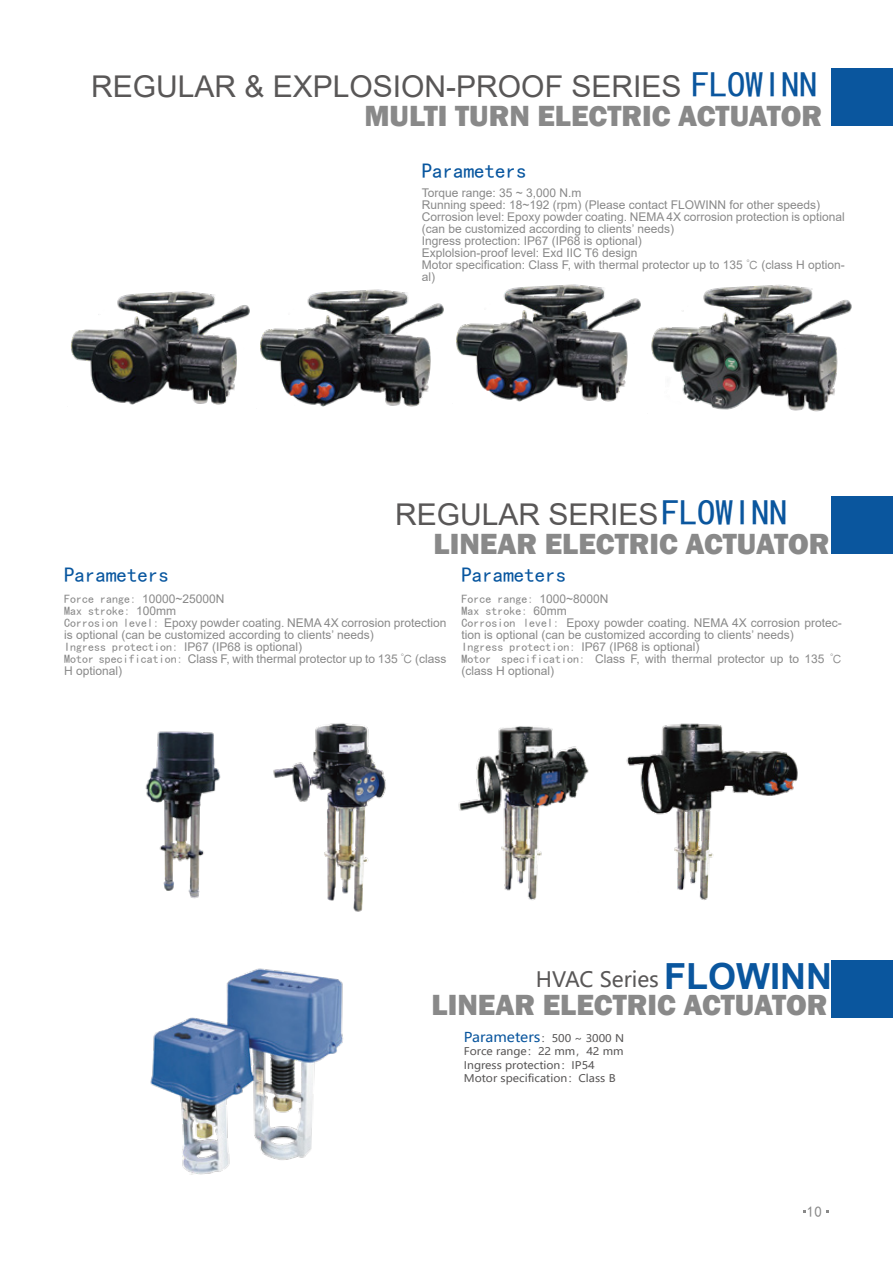
<style>
.page{position:relative;width:893px;height:1263px;background:#fff}
.page>*{position:absolute;margin:0;border:0;box-sizing:border-box;transform-origin:0 0}
.t1{font:36px "Sim Hei";color:#0a569e}
.t2{font:700 36px "Arial";color:#0a569e}
.t3{font:800 30px "Franklin Gothic";color:#898989}
.t4{font:30px "Arial";color:#595757}
.t5{font:21px "Sim Hei";color:#08569f}
.t6{font:21px "Microsoft Ya Hei";color:#595757}
.t7{font:15px "Sim Hei";color:#898989}
.t8{font:13.5px "Microsoft Ya Hei";color:#0a569e;scale:1.06 1}
.t9{font:12px/12px "Arial";color:#898989}
.t10{font:12px/12px "Sim Hei";color:#898989}
.t11{font:10.5px/13.5px "Microsoft Ya Hei";color:#595757;scale:1.06 1}
.s1{font-family:"Sim Hei"}
.s2{font-family:"Arial"}
.s3{font-size:10.5px;color:#595757}
</style>
<div class="page">
<img style="left:71px;top:291px;width:179px;height:114px">
<img style="left:260px;top:289px;width:184px;height:118px">
<img style="left:456px;top:284px;width:185px;height:118px">
<img style="left:651px;top:284px;width:201px;height:128px">
<div style="left:832px;top:496px;width:61px;height:58px;background:#0a569e"></div>
<div style="left:832px;top:69px;width:61px;height:57px;background:#0a569e"></div>
<img style="left:145px;top:731px;width:76px;height:168px">
<img style="left:273px;top:723px;width:113px;height:189px">
<img style="left:458px;top:726px;width:131px;height:174px">
<img style="left:626px;top:723px;width:172px;height:177px">
<div style="left:832px;top:960px;width:61px;height:57px;background:#0a569e"></div>
<img style="left:150px;top:968px;width:193px;height:207px">
<h1 class="t1" style="left:691px;top:66px;width:127px">FLOWINN</h1>
<h2 class="t3" style="left:364px;top:97px;width:459px">MULTI TURN ELECTRIC ACTUATOR</h2>
<h2 class="t4" style="left:91px;top:66px;width:592px">REGULAR &amp; EXPLOSION-PROOF SERIES</h2>
<h3 class="t5" style="left:422px;top:160px;width:106px">Parameters</h3>
<p class="t9" style="left:422px;top:186px;width:424px">Torque range: 35 ~ 3,000 N.m<br>Running speed: 18~192 (rpm) (Please contact FLOWINN for other speeds)<br>Corrosion level: Epoxy powder coating. NEMA 4X corrosion protection is optional (can be customized according to clients’ needs)<br>Ingress protection: IP67 (IP68 is optional)<br>Explolsion-proof level: Exd IIC T6 design<br>Motor specification: Class F, with thermal protector up to 135 <span class="s1">℃</span> (class H option&shy;al)</p>
<h1 class="t1" style="left:662px;top:494px;width:127px">FLOWINN</h1>
<h2 class="t3" style="left:434px;top:524px;width:397px">LINEAR ELECTRIC ACTUATOR</h2>
<h2 class="t4" style="left:395px;top:494px;width:265px">REGULAR SERIES</h2>
<h3 class="t5" style="left:64px;top:564px;width:106px">Parameters</h3>
<p class="t9" style="left:64px;top:593px;width:162px"><span class="s1">Force range:</span> 10000~25000N</p>
<p class="t10" style="left:64px;top:605px;width:114px">Max stroke: <span class="s2">100mm</span></p>
<p class="t9" style="left:64px;top:617px;width:384px"><span class="s1">Corrosion level:</span> Epoxy powder coating. NEMA 4X corrosion protection is optional (can be customized according to clients’ needs)<br><span class="s1">Ingress protection:</span> IP67 (IP68 is optional)<br><span class="s1">Motor specification:</span> Class F, with thermal protector up to 135 <span class="s1">℃</span> (class H optional)</p>
<h3 class="t5" style="left:461px;top:564px;width:106px">Parameters</h3>
<p class="t10" style="left:461px;top:593px;width:149px">Force range: <span class="s2">1000~8000N<br></span>Max stroke: <span class="s2">60mm</span></p>
<p class="t9" style="left:461px;top:617px;width:382px"><span class="s1">Corrosion level:</span> Epoxy powder coating. NEMA 4X corrosion protec&shy;tion is optional (can be customized according to clients’ needs)<br><span class="s1">Ingress protection:</span> IP67 (IP68 is optional)<br><span class="s1">Motor specification:</span> Class F, with thermal protector up to 135 <span class="s1">℃ </span>(class H optional)</p>
<h1 class="t2" style="left:664px;top:951px;width:169px">FLOWINN</h1>
<h2 class="t3" style="left:432px;top:986px;width:397px">LINEAR ELECTRIC ACTUATOR</h2>
<h3 class="t6" style="left:536px;top:965px;width:125px">HVAC Series</h3>
<p class="t8" style="left:464px;top:1028px;width:153px">Parameters<span class="s3">：500 ~ 3000 N</span></p>
<p class="t11" style="left:464px;top:1044px;width:152px">Force range：22 mm，42 mm<br>Ingress protection：IP54<br>Motor specification：Class B</p>
<p class="t7" style="left:807px;top:1204px;width:16px">10</p>
</div>
